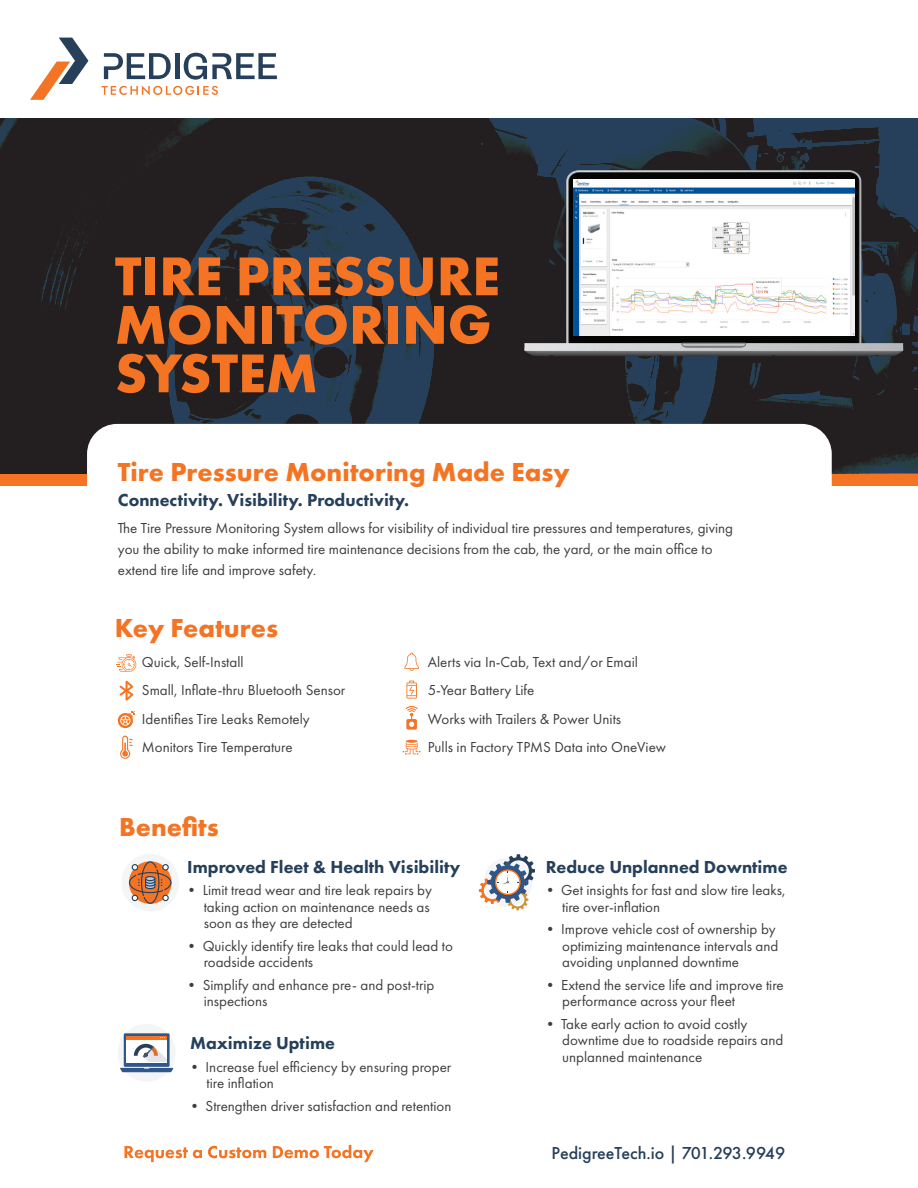
<style>
.page{position:relative;width:918px;height:1188px;background:#fff}
.page>*{position:absolute;margin:0;border:0;box-sizing:border-box;transform-origin:0 0}
.t1{font:700 56.55px/48.4px "Futura PT";color:#f47424}
.t2{font:700 27px "Futura PT";color:#f47423}
.t3{font:800 18px "Futura PT";color:#263f5a}
.t4{font:500 18px "Futura PT";color:#263f5a}
.t5{font:15px/16.5px "Futura PT";color:#3e3e3f}
</style>
<div class="page">
<div style="left:0;top:457px;width:918px;height:29px;background:#f47423"></div>
<svg style="left:0;top:119px;width:918px;height:354px;background:#23272d"></svg>
<div style="left:87px;top:424px;width:745px;height:283px;background:#fff;border-radius:30px"></div>
<div style="left:118px;top:1024px;width:58px;height:58px;background:#f4f5f6;border-radius:50%"></div>
<div style="left:124px;top:1033px;width:46px;height:34px;background:#30578a"></div>
<div style="left:126px;top:1036px;width:41px;height:26px;background:#fff"></div>
<hr style="left:126px;top:1036px;width:41px;height:3px;background:#f47423">
<svg style="left:134px;top:1044px;width:33px;height:18px"></svg>
<svg style="left:120px;top:1068px;width:53px;height:4px"></svg>
<div style="left:121px;top:854px;width:58px;height:57px;background:#f4f5f6;border-radius:50%"></div>
<svg style="left:128px;top:861px;width:44px;height:43px"></svg>
<svg style="left:479px;top:854px;width:56px;height:56px"></svg>
<svg style="left:404px;top:653px;width:15px;height:18px"></svg>
<svg style="left:406px;top:681px;width:11px;height:18px"></svg>
<svg style="left:119px;top:680px;width:14px;height:21px"></svg>
<svg style="left:117px;top:711px;width:18px;height:18px"></svg>
<svg style="left:406px;top:706px;width:12px;height:24px"></svg>
<svg style="left:120px;top:736px;width:13px;height:23px"></svg>
<svg style="left:117px;top:654px;width:19px;height:18px"></svg>
<svg style="left:124px;top:1146px;width:78px;height:16px"></svg>
<svg style="left:208px;top:1146px;width:58px;height:12px"></svg>
<svg style="left:273px;top:1145px;width:101px;height:17px"></svg>
<svg style="left:566px;top:170px;width:296px;height:172px;background:#898b8e"></svg>
<div style="left:569px;top:173px;width:290px;height:177px;background:#050604;border-radius:9px"></div>
<svg style="left:524px;top:342px;width:379px;height:15px;background:#88898b"></svg>
<img style="left:573px;top:179px;width:281px;height:157px">
<svg style="left:403px;top:740px;width:18px;height:15px"></svg>
<svg style="left:102px;top:86px;width:116px;height:9px"></svg>
<hr style="left:175px;top:53px;width:4px;height:26px;background:#263f5a">
<svg style="left:104px;top:53px;width:67px;height:26px"></svg>
<svg style="left:184px;top:53px;width:93px;height:27px"></svg>
<svg style="left:30px;top:38px;width:58px;height:62px"></svg>
<h1 class="t1" style="left:115px;top:251px;width:387px">TIRE PRESSURE<br>MONITORING<br>SYSTEM</h1>
<h2 class="t2" style="left:118px;top:454px;width:453px">Tire Pressure Monitoring Made Easy</h2>
<p class="t3" style="left:118px;top:489px;width:293px">Connectivity. Visibility. Productivity.</p>
<p class="t5" style="left:118px;top:518px;width:617px;line-height:21px">The Tire Pressure Monitoring System allows for visibility of individual tire pressures and temperatures, giving you the ability to make informed tire maintenance decisions from the cab, the yard, or the main office to extend tire life and improve safety.</p>
<h2 class="t2" style="left:115px;top:611px;width:165px">Key Features</h2>
<p class="t5" style="left:142px;top:647px;width:205px;line-height:28.5px">Quick, Self-Install<br>Small, Inflate-thru Bluetooth Sensor<br>Identifies Tire Leaks Remotely<br>Monitors Tire Temperature</p>
<h2 class="t2" style="left:119px;top:810px;width:101px">Benefits</h2>
<p class="t5" style="left:428px;top:647px;width:240px;line-height:28.5px">Alerts via In-Cab, Text and/or Email<br>5-Year Battery Life<br>Works with Trailers &amp; Power Units<br>Pulls in Factory TPMS Data into OneView</p>
<p class="t3" style="left:187px;top:855px;width:275px">Improved Fleet &amp; Health Visibility</p>
<p class="t5" style="left:204px;top:882px;width:230px;text-indent:-20px">• Limit tread wear and tire leak repairs by taking action on maintenance needs as soon as they are detected</p>
<p class="t5" style="left:204px;top:937px;width:251px;text-indent:-20px">• Quickly identify tire leaks that could lead to roadside accidents</p>
<p class="t5" style="left:204px;top:976px;width:232px;text-indent:-20px">• Simplify and enhance pre- and post-trip inspections</p>
<p class="t3" style="left:190px;top:1032px;width:146px">Maximize Uptime</p>
<p class="t5" style="left:207px;top:1058px;width:246px;text-indent:-20px">• Increase fuel efficiency by ensuring proper tire inflation</p>
<p class="t5" style="left:187px;top:1097px;width:266px">• Strengthen driver satisfaction and retention</p>
<p class="t3" style="left:546px;top:855px;width:243px">Reduce Unplanned Downtime</p>
<p class="t5" style="left:562px;top:882px;width:225px;text-indent:-20px">• Get insights for fast and slow tire leaks, tire over-inflation</p>
<p class="t5" style="left:562px;top:921px;width:218px;text-indent:-20px">• Improve vehicle cost of ownership by optimizing maintenance intervals and avoiding unplanned downtime</p>
<p class="t5" style="left:562px;top:976px;width:223px;text-indent:-20px">• Extend the service life and improve tire performance across your fleet</p>
<p class="t5" style="left:562px;top:1015px;width:223px;text-indent:-20px">• Take early action to avoid costly downtime due to roadside repairs and unplanned maintenance</p>
<p class="t4" style="left:552px;top:1142px;width:235px">PedigreeTech.io | 701.293.9949</p>
</div>
